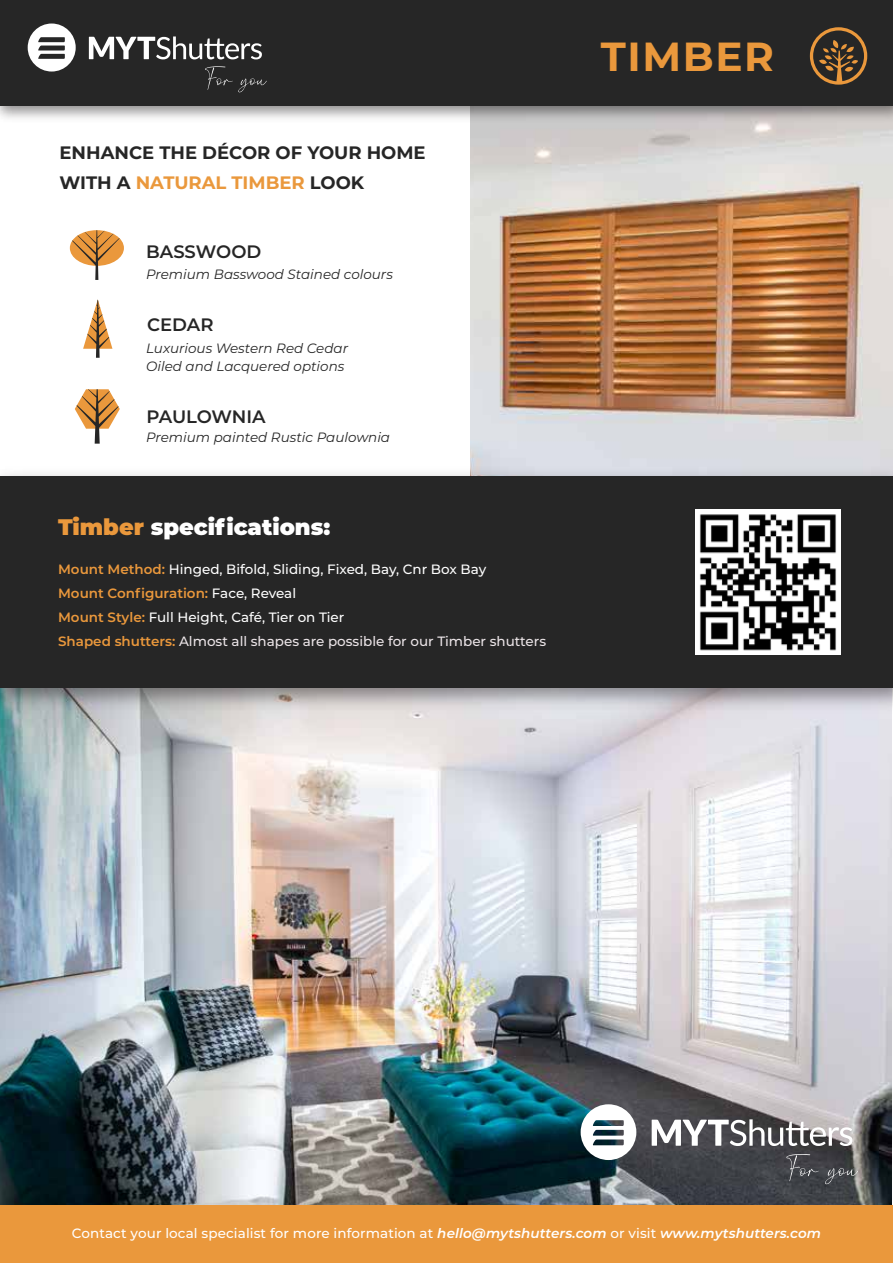
<style>
.page{position:relative;width:893px;height:1263px;background:#fff}
.page>*{position:absolute;margin:0;border:0;box-sizing:border-box;transform-origin:0 0}
.t1{font:700 40.65px "Montserrat";letter-spacing:.04em;color:#ea983c}
.t2{font:900 22.5px "Montserrat";color:#fff}
.t3{font:700 18px/30px "Montserrat";color:#262626}
.t4{font:600 18px "Montserrat";color:#262626}
.t5{font:500 13.5px/24px "Montserrat";color:#fff}
.t6{font:italic 13.5px/18px "Montserrat";color:#262626}
.s1{color:#ea983c}
.s2{font-weight:600;color:#ea983c}
.s3{color:#ece5e8}
.s4{font-weight:600;font-style:italic}
</style>
<div class="page">
<img style="left:0;top:719px;width:891px;height:486px">
<img style="left:470px;top:126px;width:423px;height:335px">
<div style="left:0;top:1205px;width:893px;height:58px;background:#ea983c"></div>
<svg style="left:786px;top:1154px;width:33px;height:27px"></svg>
<svg style="left:825px;top:1168px;width:33px;height:16px"></svg>
<svg style="left:652px;top:1119px;width:200px;height:27px"></svg>
<svg style="left:581px;top:1104px;width:55px;height:56px"></svg>
<div style="left:0;top:0;width:893px;height:106px;background:#262626"></div>
<svg style="left:810px;top:27px;width:57px;height:58px"></svg>
<svg style="left:205px;top:66px;width:62px;height:26px"></svg>
<svg style="left:89px;top:36px;width:173px;height:23px"></svg>
<svg style="left:28px;top:24px;width:48px;height:48px"></svg>
<svg style="left:70px;top:230px;width:54px;height:36px"></svg>
<svg style="left:72px;top:230px;width:48px;height:50px"></svg>
<svg style="left:83px;top:299px;width:29px;height:59px"></svg>
<svg style="left:75px;top:389px;width:45px;height:55px"></svg>
<img style="left:0;top:461px;width:893px;height:258px">
<div style="left:0;top:476px;width:893px;height:212px;background:#262626"></div>
<img style="left:696px;top:509px;width:144px;height:145px">
<h3 class="t3" style="left:60px;top:137px;width:368px">ENHANCE THE DÉCOR OF YOUR HOME<br>WITH A <span class="s1">NATURAL TIMBER</span> LOOK</h3>
<h3 class="t4" style="left:146px;top:239px;width:117px">BASSWOOD</h3>
<p class="t6" style="left:146px;top:265px;width:248px">Premium Basswood Stained colours</p>
<h3 class="t4" style="left:147px;top:312px;width:68px">CEDAR</h3>
<p class="t6" style="left:146px;top:338px;width:203px">Luxurious Western Red Cedar<br>Oiled and Lacquered options</p>
<h3 class="t4" style="left:147px;top:404px;width:121px">PAULOWNIA</h3>
<p class="t6" style="left:146px;top:427px;width:245px">Premium painted Rustic Paulownia</p>
<h2 class="t2" style="left:58px;top:510px;width:274px"><span class="s1">Timber</span> specifications:</h2>
<p class="t5" style="left:58px;top:557px;width:490px"><span class="s2">Mount Method:</span> Hinged, Bifold, Sliding, Fixed, Bay, Cnr Box Bay<br><span class="s2">Mount Configuration:</span> Face, Reveal<br><span class="s2">Mount Style:</span> Full Height, Café, Tier on Tier<br><span class="s2">Shaped shutters:</span> <span class="s3">Almost all shapes are possible for our Timber shutters</span></p>
<h1 class="t1" style="left:601px;top:27px;width:175px">TIMBER</h1>
<p class="t5" style="left:72px;top:1221px;width:751px">Contact your local specialist for more information at <span class="s4">hello@mytshutters.com</span> or visit <span class="s4">www.mytshutters.com</span></p>
</div>
